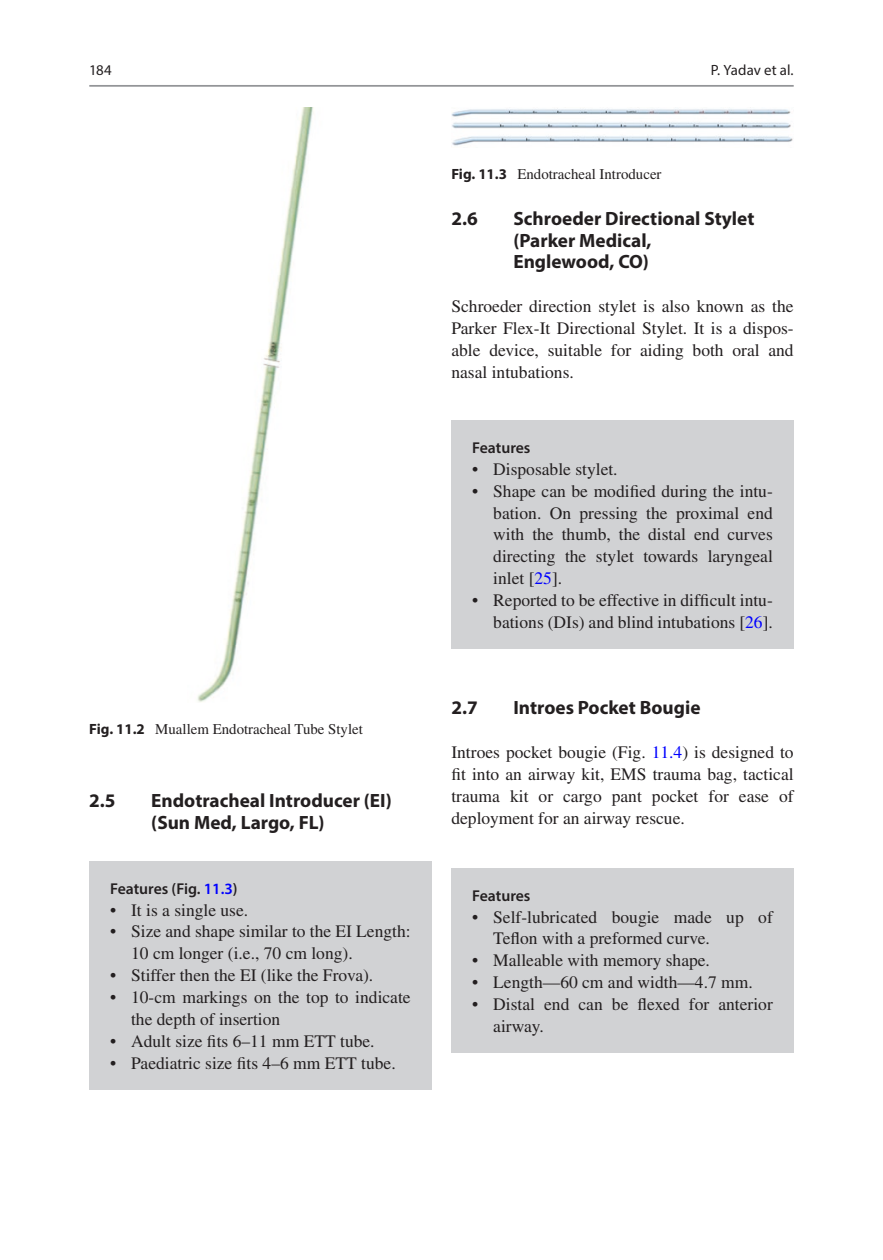
<style>
.page{position:relative;width:883px;height:1260px;background:#fff}
.page>*{position:absolute;margin:0;border:0;box-sizing:border-box;transform-origin:0 0}
._2_hd{font:700 19.25px/21.9px "Myriad Pro";color:#231f20}
.Text_flush{font:17.5px/21.9px "Times LT Std";color:#231f20}
.B_1hd_Overview{font:600 15.75px "Myriad Pro";color:#231f20}
.t1{font:14.88px "Times LT Std";color:#231f20}
.t2{font:14.88px "Myriad Pro";letter-spacing:.005em;color:#231f20}
.s1{font-family:"Myriad Pro";font-weight:700}
.s2{color:#00f}
</style>
<div class="page">
<img style="left:197px;top:107px;width:117px;height:595px">
<div style="left:89px;top:861px;width:343px;height:228px;background:#d1d2d4"></div>
<div style="left:451px;top:420px;width:343px;height:229px;background:#d1d2d4"></div>
<img style="left:452px;top:108px;width:341px;height:38px">
<div style="left:451px;top:868px;width:343px;height:185px;background:#d1d2d4"></div>
<hr style="left:89px;top:85px;width:705px;height:2px;background:#939598">
<p class="t2" style="left:89px;top:61px;width:24px">184</p>
<p class="t1" style="left:89px;top:720px;width:275px"><span class="s1">Fig. 11.2</span> Muallem Endotracheal Tube Stylet</p>
<h3 class="_2_hd" style="left:89px;top:789px;width:28px">2.5</h3>
<h3 class="_2_hd" style="left:151px;top:789px;width:242px">Endotracheal Introducer (EI) (Sun Med, Largo, FL)</h3>
<p class="B_1hd_Overview" style="left:110px;top:878px;width:129px">Features (Fig. <span class="s2">11.3</span>)</p>
<p class="Text_flush" style="left:110px;top:899px;width:140px">• It is a single use.</p>
<p class="Text_flush" style="left:131px;top:921px;width:281px;text-indent:-21px">• Size and shape similar to the EI Length:<br>10 cm longer (i.e., 70 cm long).</p>
<p class="Text_flush" style="left:110px;top:964px;width:265px">• Stiffer then the EI (like the Frova).</p>
<p class="Text_flush" style="left:131px;top:986px;width:281px;text-indent:-21px">• 10-cm markings on the top to indicate the depth of insertion</p>
<p class="Text_flush" style="left:110px;top:1030px;width:266px">• Adult size fits 6–11 mm ETT tube.</p>
<p class="Text_flush" style="left:110px;top:1052px;width:287px">• Paediatric size fits 4–6 mm ETT tube.</p>
<p class="t2" style="left:711px;top:61px;width:84px">P. Yadav et al.</p>
<p class="t1" style="left:451px;top:165px;width:212px"><span class="s1">Fig. 11.3</span> Endotracheal Introducer</p>
<h3 class="_2_hd" style="left:451px;top:207px;width:28px">2.6</h3>
<h3 class="_2_hd" style="left:513px;top:207px;width:243px">Schroeder Directional Stylet (Parker Medical,<br>Englewood, CO)</h3>
<p class="Text_flush" style="left:451px;top:295px;width:344px;text-align:justify">Schroeder direction stylet is also known as the Parker Flex-It Directional Stylet. It is a dispos&shy;able device, suitable for aiding both oral and nasal intubations.</p>
<p class="B_1hd_Overview" style="left:472px;top:438px;width:60px">Features</p>
<p class="Text_flush" style="left:472px;top:458px;width:147px">• Disposable stylet.</p>
<p class="Text_flush" style="left:493px;top:480px;width:281px;text-align:justify;text-indent:-21px">• Shape can be modified during the intu&shy;bation. On pressing the proximal end with the thumb, the distal end curves directing the stylet towards laryngeal inlet [<span class="s2">25</span>].</p>
<p class="Text_flush" style="left:472px;top:589px;width:302px;text-align:right">• Reported to be effective in difficult intu&shy;bations (DIs) and blind intubations [<span class="s2">26</span>].</p>
<h3 class="_2_hd" style="left:451px;top:696px;width:28px">2.7</h3>
<h3 class="_2_hd" style="left:513px;top:696px;width:189px">Introes Pocket Bougie</h3>
<p class="Text_flush" style="left:451px;top:741px;width:344px;text-align:justify">Introes pocket bougie (Fig. <span class="s2">11.4</span>) is designed to fit into an airway kit, EMS trauma bag, tactical trauma kit or cargo pant pocket for ease of deployment for an airway rescue.</p>
<p class="B_1hd_Overview" style="left:472px;top:885px;width:60px">Features</p>
<p class="Text_flush" style="left:493px;top:906px;width:281px;text-indent:-21px">• Self-lubricated bougie made up of<br>Teflon with a preformed curve.</p>
<p class="Text_flush" style="left:472px;top:949px;width:239px">• Malleable with memory shape.</p>
<p class="Text_flush" style="left:472px;top:971px;width:282px">• Length—60 cm and width—4.7 mm.</p>
<p class="Text_flush" style="left:493px;top:993px;width:281px;text-indent:-21px">• Distal end can be flexed for anterior airway.</p>
</div>
